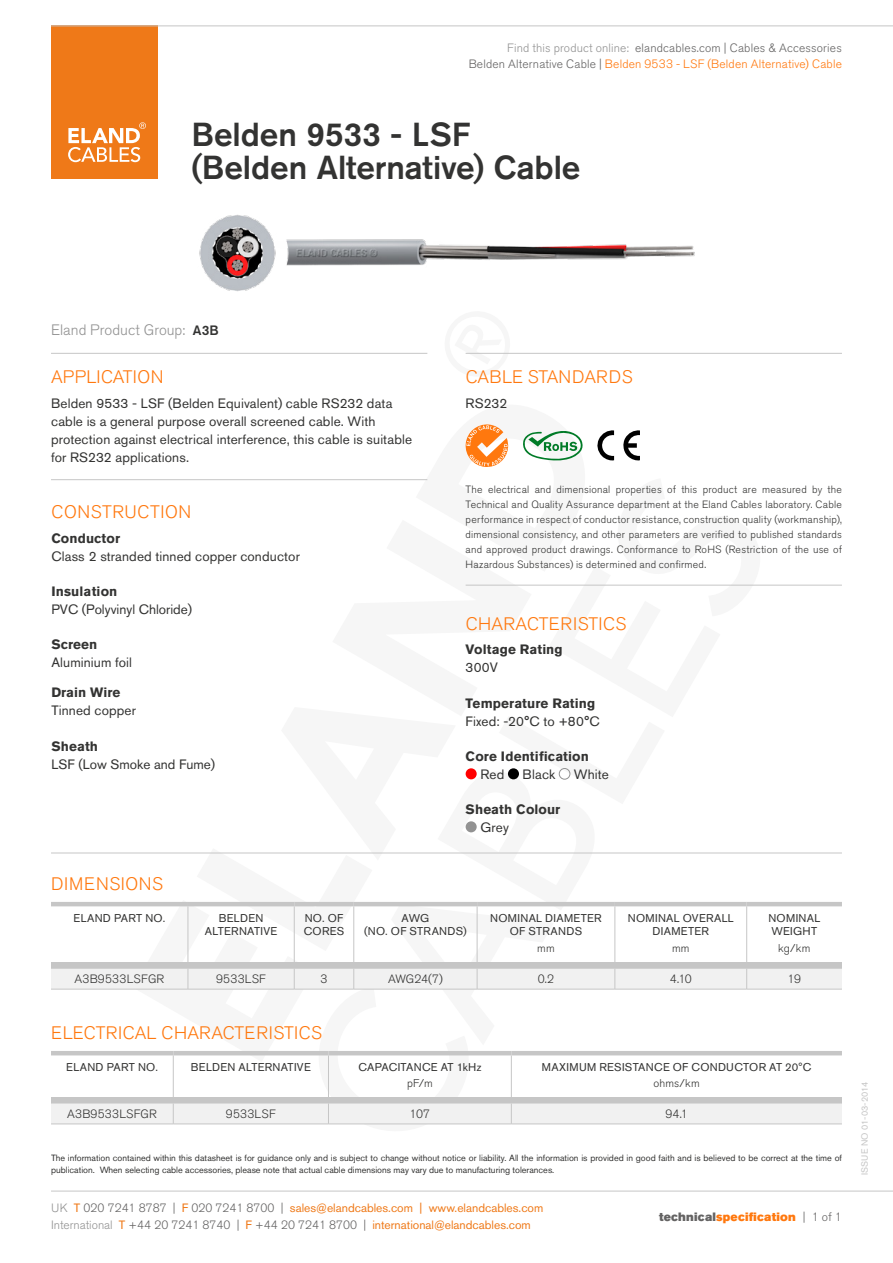
<style>
.page{position:relative;width:893px;height:1263px;background:#fff}
.page>*{position:absolute;margin:0;border:0;box-sizing:border-box;transform-origin:0 0}
.t1{font:500 33px/33px "Akzidenz Grotesk BE";color:#333332}
.t2{font:300 18px "Akzidenz Grotesk BE";letter-spacing:.01em;color:#ff780e}
.t3{font:300 18px "Akzidenz Grotesk BE";letter-spacing:.03em;color:#ff780e}
.t4{font:300 15px "Akzidenz Grotesk BE";color:#929292}
.t5{font:13.5px/18px "Akzidenz Grotesk BE";letter-spacing:.01em;color:#333332}
.t6{font:700 13.5px "Akzidenz Grotesk BE";letter-spacing:.005em;color:#333332}
.t7{font:500 13.5px "Akzidenz Grotesk BE";color:#333332}
.t8{font:12px/17.5px "Akzidenz Grotesk BE";color:#ef7918}
.t9{font:300 12px/16.4px "Akzidenz Grotesk BE";letter-spacing:.015em;color:#646363;text-align:right}
.t10{font:300 12px "Akzidenz Grotesk BE";letter-spacing:.015em;color:#333332}
.t11{font:12px "Akzidenz Grotesk BE Super";letter-spacing:.015em;color:#ff780e}
.t12{font:11.25px/13.5px "Akzidenz Grotesk BE";letter-spacing:.025em;color:#333332;text-align:center}
.t13{font:300 11.25px "Akzidenz Grotesk BE";letter-spacing:.01em;color:#333332}
.t14{font:300 10.5px/15px "Akzidenz Grotesk BE";letter-spacing:.02em;color:#333332;text-align:justify}
.t15{font:9px/12px "Akzidenz Grotesk BE";color:#333332}
.t16{font:9px "Akzidenz Grotesk BE";letter-spacing:.01em;color:#c6c6c6}
.s1{color:#929292}
.s2{color:#ff780e}
.s3{font-weight:300}
.s4{font-weight:300;color:#929292}
.s5{font-weight:300;color:#646363}
.s6{color:#646363}
.s7{font-family:"Akzidenz Grotesk BE";font-weight:300;color:#646363}
</style>
<div class="page">
<svg style="left:133px;top:444px;width:460px;height:618px"></svg>
<div style="left:51px;top:26px;width:106px;height:153px;background:#ef7918"></div>
<svg style="left:68px;top:122px;width:78px;height:40px"></svg>
<hr style="left:51px;top:26px;width:842px;height:1px;background:#c6c6c6">
<hr style="left:51px;top:1191px;width:842px;height:1px;background:#c6c6c6">
<hr style="left:51px;top:353px;width:376px;height:1px;background:#c6c6c6">
<hr style="left:466px;top:353px;width:376px;height:1px;background:#c6c6c6">
<hr style="left:51px;top:479px;width:376px;height:1px;background:#c6c6c6">
<hr style="left:466px;top:585px;width:376px;height:1px;background:#c6c6c6">
<img style="left:199px;top:215px;width:496px;height:76px">
<svg style="left:523px;top:431px;width:60px;height:31px"></svg>
<svg style="left:465px;top:424px;width:43px;height:44px"></svg>
<div style="left:466px;top:768px;width:11px;height:11px;background:#f00;border-radius:50%"></div>
<div style="left:508px;top:768px;width:11px;height:11px;background:#000;border-radius:50%"></div>
<div style="left:559px;top:768px;width:11px;height:11px;border:1px solid #929292;border-radius:50%"></div>
<div style="left:466px;top:821px;width:11px;height:11px;background:#929292;border-radius:50%"></div>
<svg style="left:623px;top:430px;width:17px;height:31px"></svg>
<svg style="left:597px;top:430px;width:17px;height:31px"></svg>
<div style="left:51px;top:962px;width:791px;height:7px;background:#c6c6c6"></div>
<hr style="left:188px;top:906px;width:1px;height:56px;background:#c6c6c6">
<hr style="left:294px;top:906px;width:1px;height:56px;background:#c6c6c6">
<hr style="left:353px;top:906px;width:1px;height:56px;background:#c6c6c6">
<hr style="left:477px;top:906px;width:1px;height:56px;background:#c6c6c6">
<hr style="left:614px;top:906px;width:1px;height:56px;background:#c6c6c6">
<hr style="left:746px;top:906px;width:1px;height:56px;background:#c6c6c6">
<hr style="left:51px;top:902px;width:137px;height:4px;background:#c6c6c6">
<hr style="left:188px;top:902px;width:106px;height:4px;background:#c6c6c6">
<hr style="left:294px;top:902px;width:60px;height:4px;background:#c6c6c6">
<hr style="left:354px;top:902px;width:123px;height:4px;background:#c6c6c6">
<hr style="left:477px;top:902px;width:138px;height:4px;background:#c6c6c6">
<hr style="left:615px;top:902px;width:132px;height:4px;background:#c6c6c6">
<hr style="left:747px;top:902px;width:95px;height:4px;background:#c6c6c6">
<div style="left:51px;top:969px;width:791px;height:20px;background:#f1f1f1"></div>
<hr style="left:51px;top:989px;width:137px;height:1px;background:#c6c6c6">
<hr style="left:188px;top:989px;width:106px;height:1px;background:#c6c6c6">
<hr style="left:294px;top:989px;width:60px;height:1px;background:#c6c6c6">
<hr style="left:354px;top:989px;width:123px;height:1px;background:#c6c6c6">
<hr style="left:477px;top:989px;width:138px;height:1px;background:#c6c6c6">
<hr style="left:615px;top:989px;width:132px;height:1px;background:#c6c6c6">
<hr style="left:747px;top:989px;width:95px;height:1px;background:#c6c6c6">
<div style="left:51px;top:1097px;width:791px;height:6px;background:#c6c6c6"></div>
<svg style="left:51px;top:1103px;width:791px;height:21px"></svg>
<hr style="left:173px;top:1055px;width:1px;height:42px;background:#c6c6c6">
<hr style="left:328px;top:1055px;width:1px;height:42px;background:#c6c6c6">
<hr style="left:511px;top:1055px;width:1px;height:42px;background:#c6c6c6">
<hr style="left:51px;top:1051px;width:122px;height:4px;background:#c6c6c6">
<hr style="left:173px;top:1051px;width:155px;height:4px;background:#c6c6c6">
<hr style="left:328px;top:1051px;width:183px;height:4px;background:#c6c6c6">
<hr style="left:511px;top:1051px;width:331px;height:4px;background:#c6c6c6">
<hr style="left:51px;top:1124px;width:122px;height:1px;background:#c6c6c6">
<hr style="left:173px;top:1124px;width:155px;height:1px;background:#c6c6c6">
<hr style="left:328px;top:1124px;width:183px;height:1px;background:#c6c6c6">
<hr style="left:511px;top:1124px;width:331px;height:1px;background:#c6c6c6">
<hr style="left:51px;top:853px;width:791px;height:1px;background:#c6c6c6">
<p class="t9" style="left:469px;top:40px;width:375px"><span class="s1">Find this product online:</span> elandcables.com | Cables &amp; Accessories<br>Belden Alternative Cable | <span class="s2">Belden 9533 - LSF (Belden Alternative) Cable</span></p>
<h1 class="t1" style="left:191px;top:118px;width:391px">Belden 9533 - LSF (Belden Alternative) Cable</h1>
<h3 class="t4" style="left:51px;top:322px;width:136px">Eland Product Group:</h3>
<p class="t7" style="left:193px;top:322px;width:27px">A3B</p>
<h2 class="t3" style="left:51px;top:367px;width:114px">APPLICATION</h2>
<p class="t5" style="left:51px;top:394px;width:363px">Belden 9533 - LSF (Belden Equivalent) cable RS232 data cable is a general purpose overall screened cable. With protection against electrical interference, this cable is suitable for RS232 applications.</p>
<h2 class="t3" style="left:51px;top:502px;width:141px">CONSTRUCTION</h2>
<p class="t6" style="left:51px;top:530px;width:70px">Conductor</p>
<p class="t5" style="left:51px;top:547px;width:250px">Class 2 stranded tinned copper conductor</p>
<p class="t6" style="left:51px;top:583px;width:68px">Insulation</p>
<p class="t5" style="left:51px;top:600px;width:142px">PVC (Polyvinyl Chloride)</p>
<p class="t6" style="left:51px;top:636px;width:47px">Screen</p>
<p class="t5" style="left:51px;top:653px;width:82px">Aluminium foil</p>
<p class="t6" style="left:51px;top:685px;width:70px">Drain Wire</p>
<p class="t5" style="left:51px;top:702px;width:86px">Tinned copper</p>
<p class="t6" style="left:51px;top:738px;width:48px">Sheath</p>
<p class="t5" style="left:51px;top:755px;width:165px">LSF (Low Smoke and Fume)</p>
<h2 class="t2" style="left:466px;top:367px;width:168px">CABLE STANDARDS</h2>
<p class="t5" style="left:466px;top:394px;width:43px">RS232</p>
<p class="t14" style="left:466px;top:482px;width:378px">The electrical and dimensional properties of this product are measured by the Technical and Quality Assurance department at the Eland Cables laboratory. Cable performance in respect of conductor resistance, construction quality (workmanship), dimensional consistency, and other parameters are verified to published standards and approved product drawings. Conformance to RoHS (Restriction of the use of Hazardous Substances) is determined and confirmed.</p>
<h2 class="t2" style="left:466px;top:614px;width:162px">CHARACTERISTICS</h2>
<p class="t6" style="left:466px;top:642px;width:99px">Voltage Rating</p>
<p class="t5" style="left:466px;top:659px;width:34px">300V</p>
<p class="t6" style="left:466px;top:695px;width:131px">Temperature Rating</p>
<p class="t5" style="left:466px;top:712px;width:136px">Fixed: -20°C to +80°C</p>
<p class="t6" style="left:466px;top:748px;width:125px">Core Identification</p>
<p class="t5" style="left:480px;top:765px;width:25px">Red</p>
<p class="t5" style="left:523px;top:765px;width:34px">Black</p>
<p class="t5" style="left:574px;top:765px;width:37px">White</p>
<p class="t6" style="left:466px;top:801px;width:96px">Sheath Colour</p>
<p class="t5" style="left:480px;top:818px;width:30px">Grey</p>
<h2 class="t3" style="left:51px;top:873px;width:113px">DIMENSIONS</h2>
<p class="t12" style="left:74px;top:911px;width:93px">ELAND PART NO.</p>
<p class="t12" style="left:205px;top:911px;width:74px">BELDEN<br>ALTERNATIVE</p>
<p class="t12" style="left:304px;top:911px;width:42px;text-align:left">NO. OF<br>CORES</p>
<p class="t12" style="left:364px;top:911px;width:104px">AWG<br>(NO. OF STRANDS)</p>
<p class="t12" style="left:490px;top:911px;width:113px">NOMINAL DIAMETER<br>OF STRANDS</p>
<p class="t13" style="left:537px;top:941px;width:19px">mm</p>
<p class="t12" style="left:628px;top:911px;width:107px">NOMINAL OVERALL<br>DIAMETER</p>
<p class="t13" style="left:672px;top:941px;width:19px">mm</p>
<p class="t12" style="left:768px;top:911px;width:53px;text-align:left">NOMINAL<br>WEIGHT</p>
<p class="t13" style="left:778px;top:941px;width:34px">kg/km</p>
<p class="t10" style="left:75px;top:972px;width:91px">A3B9533LSFGR</p>
<p class="t10" style="left:216px;top:972px;width:51px">9533LSF</p>
<p class="t10" style="left:321px;top:972px;width:8px">3</p>
<p class="t10" style="left:388px;top:972px;width:56px">AWG24(7)</p>
<p class="t10" style="left:538px;top:972px;width:18px">0.2</p>
<p class="t10" style="left:670px;top:972px;width:23px">4.10</p>
<p class="t10" style="left:788px;top:972px;width:15px">19</p>
<h2 class="t2" style="left:51px;top:1022px;width:272px">ELECTRICAL CHARACTERISTICS</h2>
<p class="t12" style="left:66px;top:1060px;width:93px">ELAND PART NO.</p>
<p class="t12" style="left:191px;top:1060px;width:121px">BELDEN ALTERNATIVE</p>
<p class="t12" style="left:358px;top:1060px;width:124px">CAPACITANCE AT 1kHz</p>
<p class="t13" style="left:407px;top:1077px;width:27px">pF/m</p>
<p class="t12" style="left:542px;top:1059px;width:271px;line-height:16.4px">MAXIMUM RESISTANCE OF CONDUCTOR AT 20<span class="s3">°</span>C <span class="s3">ohms/km</span></p>
<p class="t10" style="left:67px;top:1107px;width:91px">A3B9533LSFGR</p>
<p class="t10" style="left:226px;top:1107px;width:51px">9533LSF</p>
<p class="t10" style="left:410px;top:1107px;width:22px">107</p>
<p class="t10" style="left:665px;top:1107px;width:24px">94.1</p>
<p class="t15" style="left:51px;top:1152px;width:792px">The information contained within this datasheet is for guidance only and is subject to change without notice or liability. All the information is provided in good faith and is believed to be correct at the time of publication. When selecting cable accessories, please note that actual cable dimensions may vary due to manufacturing tolerances.</p>
<p class="t8" style="left:51px;top:1199px;width:494px"><span class="s4">UK</span> T <span class="s5">020 7241 8787 |</span> F <span class="s5">020 7241 8700 |</span> sales@elandcables.com | www.elandcables.com<br><span class="s4">International</span> T <span class="s5">+44 20 7241 8740 |</span> F <span class="s5">+44 20 7241 8700 |</span> international@elandcables.com</p>
<p class="t11" style="left:659px;top:1209px;width:184px"><span class="s6">technical</span>specification <span class="s7">| 1 of 1</span></p>
<p class="t16" style="left:859px;top:1175px;width:96px;rotate:-90deg">ISSUE NO 01-03-2014</p>
</div>
